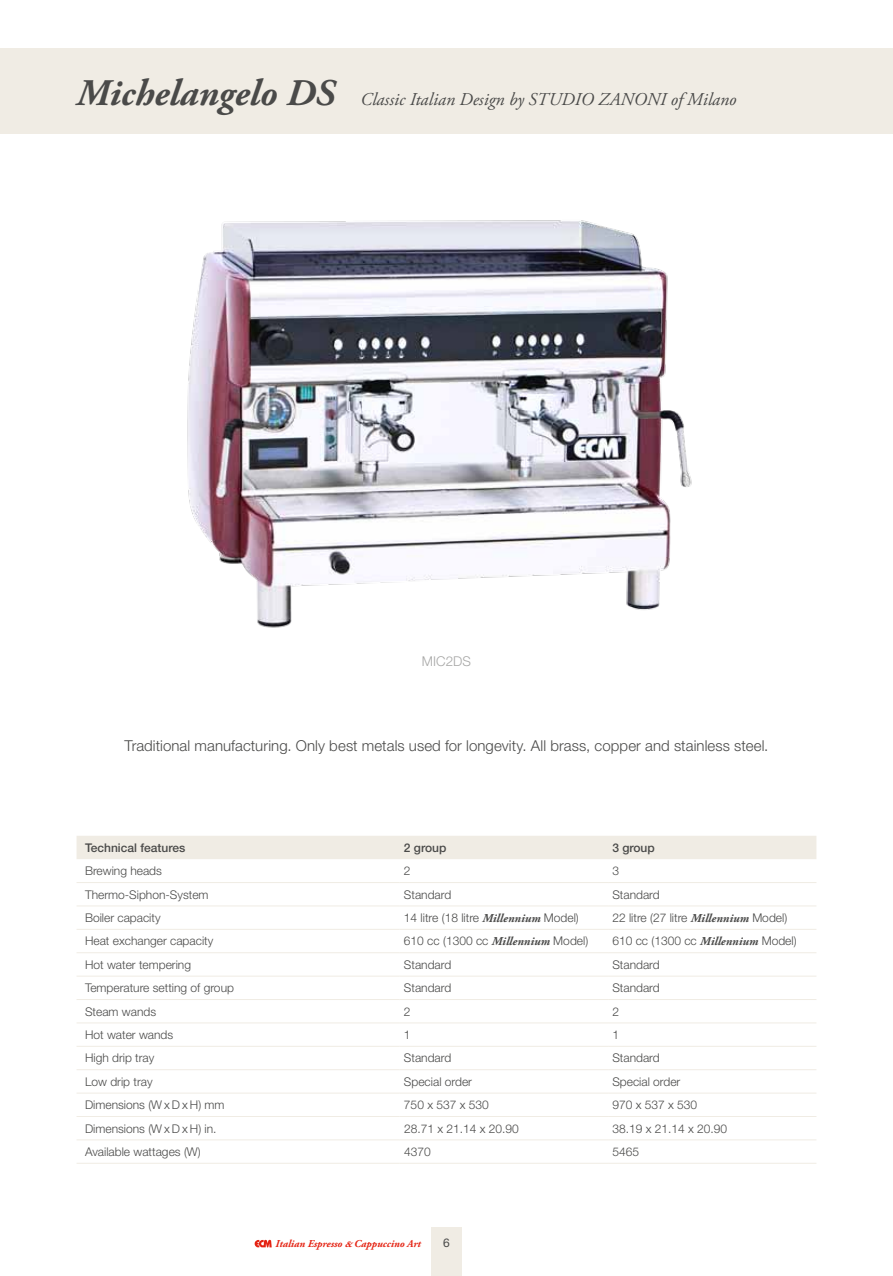
<style>
.page{position:relative;width:893px;height:1276px;background:#fff}
.page>*{position:absolute;margin:0;border:0;box-sizing:border-box;transform-origin:0 0}
.t1{font:italic 700 37.5px "Adobe Garamond Pro";color:#4a4a49}
.t2{font:italic 18px "Adobe Garamond Pro";color:#4a4a49}
.t3{font:300 15px "Helvetica Neue LT Std";letter-spacing:.005em;color:#4a4a49}
.t4{font:300 13.5px "Helvetica Neue LT Std";color:#a8a8a7}
.t5{font:300 12px "Helvetica Neue LT Std";color:#4a4a49}
.t6{font:500 12px "Helvetica Neue LT Std";color:#4a4a49}
.t7{font:12px "Helvetica Neue LT Std";color:#4a4a49}
.t8{font:italic 700 10.5px "Adobe Garamond Pro";color:#e42313}
.s1{font-family:"Adobe Garamond Pro";font-weight:700;font-style:italic}
.s2{font-size:9px}
</style>
<div class="page">
<img style="left:187px;top:220px;width:505px;height:408px">
<div style="left:0;top:49px;width:893px;height:85px;background:#f0ece4"></div>
<div style="left:77px;top:836px;width:739px;height:23px;background:#f0ece4"></div>
<hr style="left:77px;top:882px;width:323px;height:1px;background:#f0ece4">
<hr style="left:400px;top:882px;width:208px;height:1px;background:#f0ece4">
<hr style="left:608px;top:882px;width:208px;height:1px;background:#f0ece4">
<hr style="left:77px;top:905px;width:323px;height:1px;background:#f0ece4">
<hr style="left:400px;top:905px;width:208px;height:1px;background:#f0ece4">
<hr style="left:608px;top:905px;width:208px;height:1px;background:#f0ece4">
<hr style="left:77px;top:929px;width:323px;height:1px;background:#f0ece4">
<hr style="left:400px;top:929px;width:208px;height:1px;background:#f0ece4">
<hr style="left:608px;top:929px;width:208px;height:1px;background:#f0ece4">
<hr style="left:77px;top:952px;width:323px;height:1px;background:#f0ece4">
<hr style="left:400px;top:952px;width:208px;height:1px;background:#f0ece4">
<hr style="left:608px;top:952px;width:208px;height:1px;background:#f0ece4">
<hr style="left:77px;top:975px;width:323px;height:1px;background:#f0ece4">
<hr style="left:400px;top:975px;width:208px;height:1px;background:#f0ece4">
<hr style="left:608px;top:975px;width:208px;height:1px;background:#f0ece4">
<hr style="left:77px;top:999px;width:323px;height:1px;background:#f0ece4">
<hr style="left:400px;top:999px;width:208px;height:1px;background:#f0ece4">
<hr style="left:608px;top:999px;width:208px;height:1px;background:#f0ece4">
<hr style="left:77px;top:1022px;width:323px;height:1px;background:#f0ece4">
<hr style="left:400px;top:1022px;width:208px;height:1px;background:#f0ece4">
<hr style="left:608px;top:1022px;width:208px;height:1px;background:#f0ece4">
<hr style="left:77px;top:1046px;width:323px;height:1px;background:#f0ece4">
<hr style="left:400px;top:1046px;width:208px;height:1px;background:#f0ece4">
<hr style="left:608px;top:1046px;width:208px;height:1px;background:#f0ece4">
<hr style="left:77px;top:1069px;width:323px;height:1px;background:#f0ece4">
<hr style="left:400px;top:1069px;width:208px;height:1px;background:#f0ece4">
<hr style="left:608px;top:1069px;width:208px;height:1px;background:#f0ece4">
<hr style="left:77px;top:1092px;width:323px;height:1px;background:#f0ece4">
<hr style="left:400px;top:1092px;width:208px;height:1px;background:#f0ece4">
<hr style="left:608px;top:1092px;width:208px;height:1px;background:#f0ece4">
<hr style="left:77px;top:1116px;width:323px;height:1px;background:#f0ece4">
<hr style="left:400px;top:1116px;width:208px;height:1px;background:#f0ece4">
<hr style="left:608px;top:1116px;width:208px;height:1px;background:#f0ece4">
<hr style="left:77px;top:1139px;width:323px;height:1px;background:#f0ece4">
<hr style="left:400px;top:1139px;width:208px;height:1px;background:#f0ece4">
<hr style="left:608px;top:1139px;width:208px;height:1px;background:#f0ece4">
<hr style="left:77px;top:1163px;width:323px;height:1px;background:#f0ece4">
<hr style="left:400px;top:1163px;width:208px;height:1px;background:#f0ece4">
<hr style="left:608px;top:1163px;width:208px;height:1px;background:#f0ece4">
<div style="left:431px;top:1227px;width:30px;height:49px;background:#f0ece4"></div>
<svg style="left:255px;top:1239px;width:17px;height:8px"></svg>
<h1 class="t1" style="left:77px;top:71px;width:260px">Michelangelo DS</h1>
<h2 class="t2" style="left:361px;top:88px;width:377px">Classic Italian Design by STUDIO ZANONI of Milano</h2>
<p class="t4" style="left:422px;top:652px;width:51px">MIC2DS</p>
<p class="t3" style="left:124px;top:736px;width:645px">Traditional manufacturing. Only best metals used for longevity. All brass, copper and stainless steel.</p>
<p class="t6" style="left:85px;top:840px;width:102px">Technical features</p>
<p class="t6" style="left:404px;top:840px;width:44px">2 group</p>
<p class="t6" style="left:612px;top:840px;width:44px">3 group</p>
<p class="t5" style="left:85px;top:863px;width:78px">Brewing heads</p>
<p class="t5" style="left:404px;top:863px;width:8px">2</p>
<p class="t5" style="left:612px;top:863px;width:8px">3</p>
<p class="t5" style="left:85px;top:887px;width:125px">Thermo-Siphon-System</p>
<p class="t5" style="left:404px;top:887px;width:49px">Standard</p>
<p class="t5" style="left:612px;top:887px;width:49px">Standard</p>
<p class="t5" style="left:85px;top:910px;width:77px">Boiler capacity</p>
<p class="t5" style="left:404px;top:910px;width:176px">14 litre (18 litre <span class="s1">Millennium</span> Model)</p>
<p class="t5" style="left:612px;top:910px;width:176px">22 litre (27 litre <span class="s1">Millennium</span> Model)</p>
<p class="t5" style="left:85px;top:933px;width:130px">Heat exchanger capacity</p>
<p class="t5" style="left:404px;top:934px;width:186px">610 cc (1300 cc <span class="s1">Millennium</span> Model)</p>
<p class="t5" style="left:612px;top:934px;width:186px">610 cc (1300 cc <span class="s1">Millennium</span> Model)</p>
<p class="t5" style="left:85px;top:957px;width:108px">Hot water tempering</p>
<p class="t5" style="left:404px;top:957px;width:49px">Standard</p>
<p class="t5" style="left:612px;top:957px;width:49px">Standard</p>
<p class="t5" style="left:85px;top:980px;width:150px">Temperature setting of group</p>
<p class="t5" style="left:404px;top:980px;width:49px">Standard</p>
<p class="t5" style="left:612px;top:980px;width:49px">Standard</p>
<p class="t5" style="left:85px;top:1004px;width:73px">Steam wands</p>
<p class="t5" style="left:404px;top:1004px;width:8px">2</p>
<p class="t5" style="left:612px;top:1004px;width:8px">2</p>
<p class="t5" style="left:85px;top:1027px;width:90px">Hot water wands</p>
<p class="t5" style="left:404px;top:1027px;width:8px">1</p>
<p class="t5" style="left:612px;top:1027px;width:8px">1</p>
<p class="t5" style="left:85px;top:1050px;width:71px">High drip tray</p>
<p class="t5" style="left:404px;top:1050px;width:49px">Standard</p>
<p class="t5" style="left:612px;top:1050px;width:49px">Standard</p>
<p class="t5" style="left:85px;top:1074px;width:69px">Low drip tray</p>
<p class="t5" style="left:404px;top:1074px;width:70px">Special order</p>
<p class="t5" style="left:612px;top:1074px;width:70px">Special order</p>
<p class="t5" style="left:85px;top:1097px;width:141px">Dimensions (W x D x H) mm</p>
<p class="t5" style="left:404px;top:1097px;width:86px">750 x 537 x 530</p>
<p class="t5" style="left:612px;top:1097px;width:86px">970 x 537 x 530</p>
<p class="t5" style="left:85px;top:1121px;width:133px">Dimensions (W x D x H) in.</p>
<p class="t5" style="left:404px;top:1121px;width:116px">28.71 x 21.14 x 20.90</p>
<p class="t5" style="left:612px;top:1121px;width:116px">38.19 x 21.14 x 20.90</p>
<p class="t5" style="left:85px;top:1144px;width:117px">Available wattages (W)</p>
<p class="t5" style="left:404px;top:1144px;width:28px">4370</p>
<p class="t5" style="left:612px;top:1144px;width:28px">5465</p>
<p class="t8" style="left:276px;top:1238px;width:147px">Italian Espresso <span class="s2">&amp;</span>Cappuccino Art</p>
<p class="t7" style="left:443px;top:1235px;width:8px">6</p>
</div>
